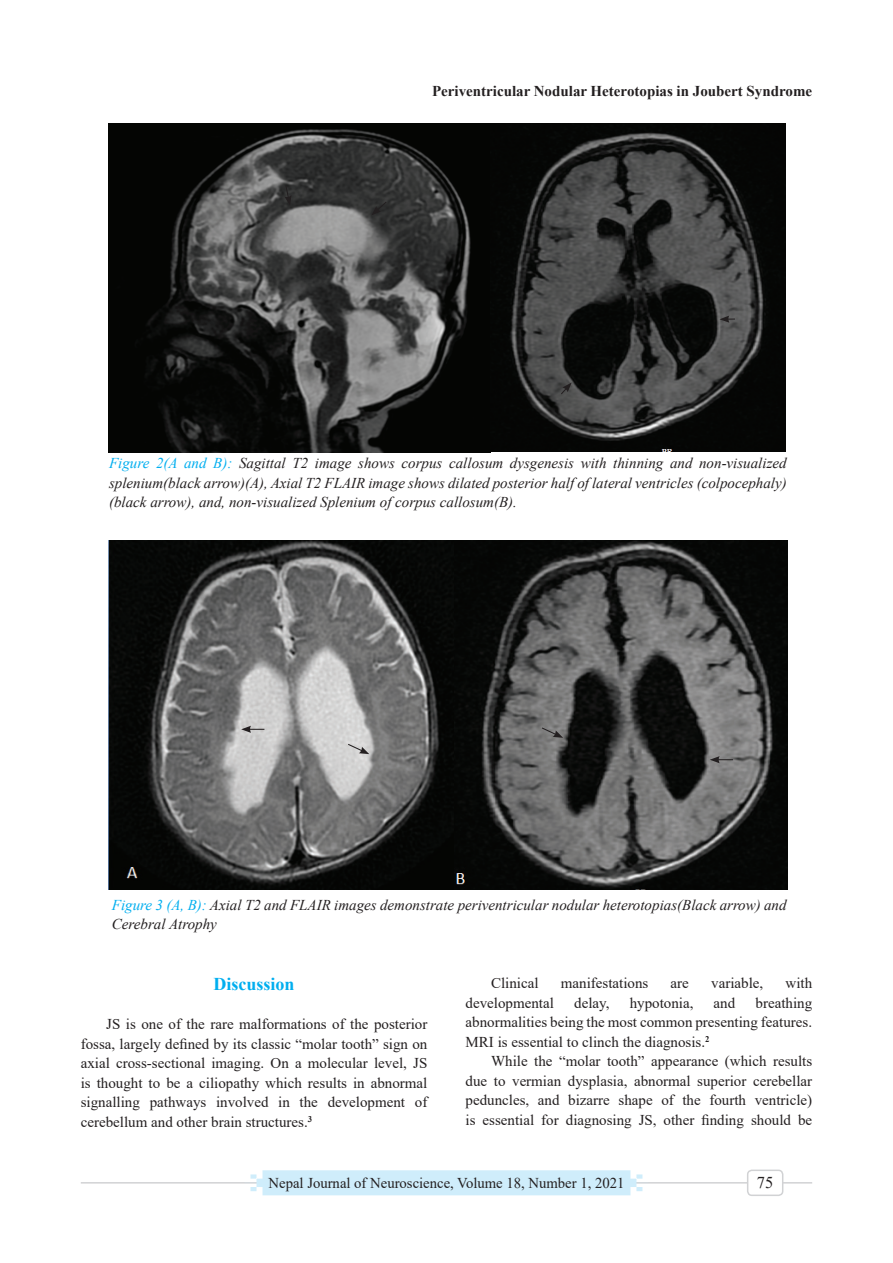
<style>
.page{position:relative;width:893px;height:1263px;background:#fff}
.page>*{position:absolute;margin:0;border:0;box-sizing:border-box;transform-origin:0 0}
.t1{font:700 18px "Times New Roman";color:#00aeef}
.t2{font:16.5px "Times New Roman";color:#231f20}
.t3{font:15px/19.5px "Times New Roman";color:#231f20;text-align:justify}
.t4{font:italic 15px/19.5px "Times New Roman";color:#231f20}
.t5{font:700 15px "Times New Roman";color:#231f20}
.s1{color:#00aeef}
</style>
<div class="page">
<hr style="left:81px;top:1182px;width:731px;height:1px;background:#d1d2d4">
<svg style="left:244px;top:1170px;width:404px;height:25px;background:#d2eefb"></svg>
<div style="left:748px;top:1170px;width:35px;height:25px;background:#fff;border-radius:4px"></div>
<div style="left:747px;top:1169px;width:36px;height:27px;border:2px solid #d1d2d4;border-radius:4px"></div>
<img style="left:108px;top:123px;width:677px;height:329px">
<img style="left:108px;top:540px;width:679px;height:349px">
<svg style="left:241px;top:726px;width:23px;height:7px"></svg>
<svg style="left:347px;top:743px;width:22px;height:11px"></svg>
<svg style="left:541px;top:726px;width:22px;height:12px"></svg>
<svg style="left:710px;top:756px;width:23px;height:7px"></svg>
<svg style="left:371px;top:200px;width:17px;height:15px"></svg>
<svg style="left:719px;top:315px;width:16px;height:8px"></svg>
<svg style="left:560px;top:382px;width:12px;height:13px"></svg>
<svg style="left:284px;top:185px;width:8px;height:21px"></svg>
<p class="t5" style="left:432px;top:80px;width:382px">Periventricular Nodular Heterotopias in Joubert Syndrome</p>
<p class="t4" style="left:109px;top:453px;width:679px;text-align:justify"><span class="s1">Figure 2(A and B):</span> Sagittal T2 image shows corpus callosum dysgenesis with thinning and non-visualized splenium(black arrow)(A), Axial T2 FLAIR image shows dilated posterior half of lateral ventricles (colpocephaly) (black arrow), and, non-visualized Splenium of corpus callosum(B).</p>
<p class="t4" style="left:112px;top:895px;width:676px"><span class="s1">Figure 3 (A, B):</span> Axial T2 and FLAIR images demonstrate periventricular nodular heterotopias(Black arrow) and<br>Cerebral Atrophy</p>
<p class="t1" style="left:214px;top:971px;width:83px">Discussion</p>
<p class="t3" style="left:81px;top:1014px;width:348px;text-indent:26px">JS is one of the rare malformations of the posterior fossa, largely defined by its classic “molar tooth” sign on axial cross-sectional imaging. On a molecular level, JS is thought to be a ciliopathy which results in abnormal signalling pathways involved in the development of cerebellum and other brain structures.<sup>3</sup></p>
<p class="t3" style="left:491px;top:973px;width:49px">Clinical</p>
<p class="t3" style="left:561px;top:973px;width:89px">manifestations</p>
<p class="t3" style="left:671px;top:973px;width:20px">are</p>
<p class="t3" style="left:711px;top:973px;width:54px">variable,</p>
<p class="t3" style="left:785px;top:973px;width:28px">with</p>
<p class="t3" style="left:466px;top:993px;width:90px">developmental</p>
<p class="t3" style="left:574px;top:993px;width:37px">delay,</p>
<p class="t3" style="left:630px;top:993px;width:65px">hypotonia,</p>
<p class="t3" style="left:714px;top:993px;width:23px">and</p>
<p class="t3" style="left:466px;top:993px;width:348px;text-indent:290px">breathing abnormalities being the most common presenting features.<br>MRI is essential to clinch the diagnosis.<sup>2</sup></p>
<p class="t3" style="left:466px;top:1051px;width:348px;text-indent:26px">While the “molar tooth” appearance (which results due to vermian dysplasia, abnormal superior cerebellar peduncles, and bizarre shape of the fourth ventricle) is essential for diagnosing JS, other finding should be</p>
<p class="t3" style="left:269px;top:1173px;width:357px">Nepal Journal of Neuroscience, Volume 18, Number 1, 2021</p>
<p class="t2" style="left:757px;top:1171px;width:18px">75</p>
</div>
